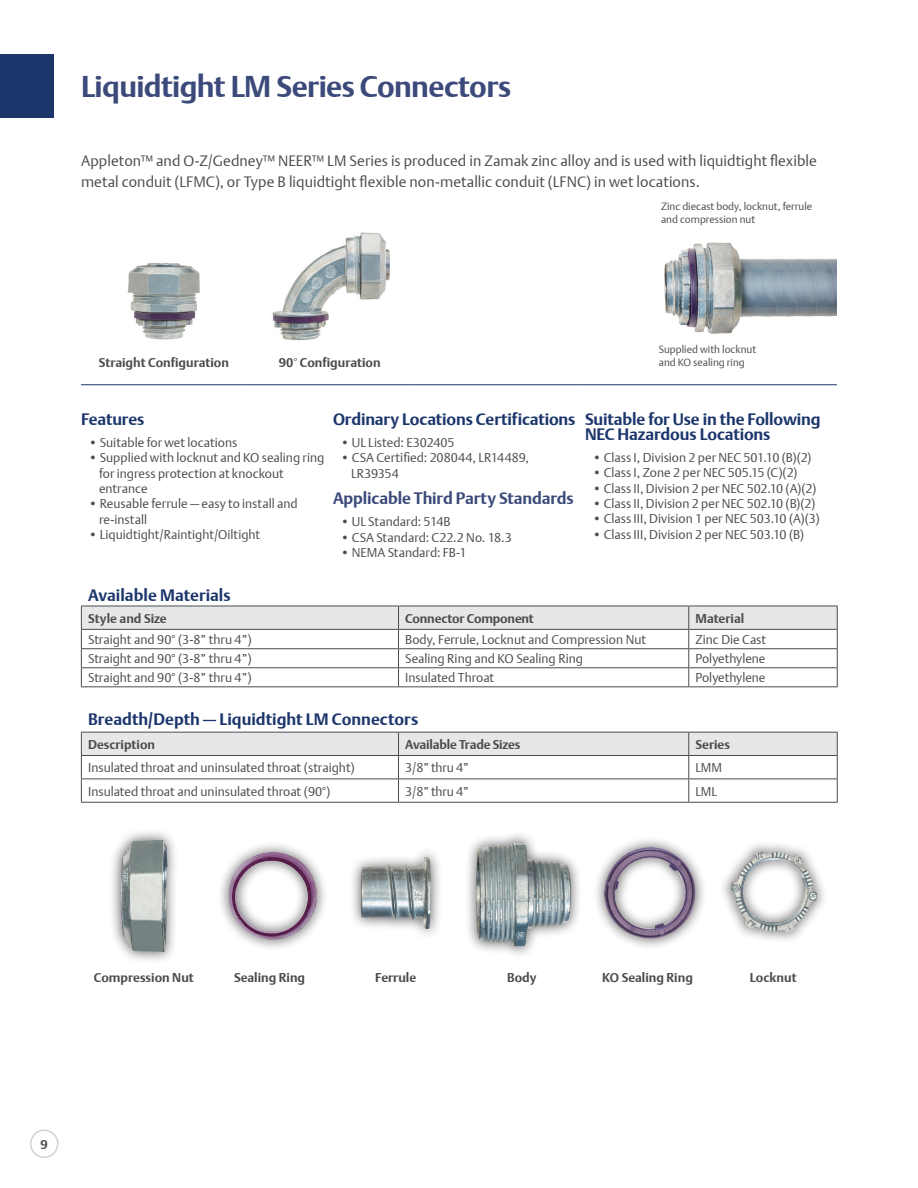
<style>
.page{position:relative;width:918px;height:1188px;background:#fff}
.page>*{position:absolute;margin:0;border:0;box-sizing:border-box;transform-origin:0 0}
.t1{font:700 30px "DTL Argo T";letter-spacing:-.02em;color:#3b4a7a}
.t2{font:700 16.5px/15px "DTL Argo T";letter-spacing:-.005em;color:#1c366c}
.t3{font:700 16.5px "DTL Argo T";letter-spacing:-.01em;color:#3b4a7a}
.t4{font:15px/21px "DTL Argo T Light";letter-spacing:.005em;color:#4b4c4d}
.t5{font:12.75px/15.3px "DTL Argo T Light";color:#4b4c4d}
.t6{font:700 12.75px "DTL Argo T";color:#4b4c4d}
.t7{font:10.5px/12.8px "DTL Argo T Light";color:#4b4c4d}
</style>
<div class="page">
<div style="left:30px;top:1130px;width:28px;height:28px;border:2px solid #d1d2d4;border-radius:50%"></div>
<div style="left:0;top:54px;width:54px;height:64px;background:#1c366c"></div>
<svg style="left:81px;top:607px;width:756px;height:148px"></svg>
<hr style="left:81px;top:606px;width:318px;height:1px;background:#4b4c4d">
<hr style="left:399px;top:606px;width:290px;height:1px;background:#4b4c4d">
<hr style="left:689px;top:606px;width:149px;height:1px;background:#4b4c4d">
<hr style="left:81px;top:629px;width:318px;height:1px;background:#4b4c4d">
<hr style="left:399px;top:629px;width:290px;height:1px;background:#4b4c4d">
<hr style="left:689px;top:629px;width:149px;height:1px;background:#4b4c4d">
<hr style="left:81px;top:648px;width:318px;height:1px;background:#4b4c4d">
<hr style="left:399px;top:648px;width:290px;height:1px;background:#4b4c4d">
<hr style="left:689px;top:648px;width:149px;height:1px;background:#4b4c4d">
<hr style="left:81px;top:667px;width:318px;height:1px;background:#4b4c4d">
<svg style="left:81px;top:606px;width:1px;height:80px"></svg>
<hr style="left:399px;top:667px;width:290px;height:1px;background:#4b4c4d">
<svg style="left:398px;top:606px;width:1px;height:80px"></svg>
<hr style="left:689px;top:667px;width:149px;height:1px;background:#4b4c4d">
<svg style="left:688px;top:606px;width:1px;height:80px"></svg>
<svg style="left:837px;top:606px;width:1px;height:80px"></svg>
<hr style="left:81px;top:686px;width:318px;height:1px;background:#4b4c4d">
<hr style="left:399px;top:686px;width:290px;height:1px;background:#4b4c4d">
<hr style="left:689px;top:686px;width:149px;height:1px;background:#4b4c4d">
<hr style="left:81px;top:732px;width:318px;height:1px;background:#4b4c4d">
<hr style="left:399px;top:732px;width:290px;height:1px;background:#4b4c4d">
<hr style="left:689px;top:732px;width:149px;height:1px;background:#4b4c4d">
<hr style="left:81px;top:755px;width:318px;height:1px;background:#4b4c4d">
<hr style="left:399px;top:755px;width:290px;height:1px;background:#4b4c4d">
<hr style="left:689px;top:755px;width:149px;height:1px;background:#4b4c4d">
<hr style="left:81px;top:779px;width:318px;height:1px;background:#4b4c4d">
<svg style="left:81px;top:733px;width:1px;height:69px"></svg>
<hr style="left:399px;top:779px;width:290px;height:1px;background:#4b4c4d">
<svg style="left:398px;top:733px;width:1px;height:69px"></svg>
<hr style="left:689px;top:779px;width:149px;height:1px;background:#4b4c4d">
<svg style="left:688px;top:733px;width:1px;height:69px"></svg>
<svg style="left:837px;top:733px;width:1px;height:69px"></svg>
<hr style="left:81px;top:802px;width:318px;height:1px;background:#4b4c4d">
<hr style="left:399px;top:802px;width:290px;height:1px;background:#4b4c4d">
<hr style="left:689px;top:802px;width:149px;height:1px;background:#4b4c4d">
<hr style="left:81px;top:384px;width:166px;height:1px;background:#1c366c">
<hr style="left:247px;top:384px;width:166px;height:1px;background:#1c366c">
<hr style="left:413px;top:384px;width:166px;height:1px;background:#1c366c">
<hr style="left:579px;top:384px;width:258px;height:1px;background:#1c366c">
<img style="left:664px;top:242px;width:173px;height:92px">
<img style="left:127px;top:262px;width:73px;height:78px">
<img style="left:272px;top:232px;width:118px;height:109px">
<div style="left:109px;top:828px;width:70px;height:136px;background:#231f20;opacity:.75"></div>
<img style="left:121px;top:840px;width:47px;height:112px">
<div style="left:216px;top:841px;width:113px;height:110px;background:#231f20;opacity:.75"></div>
<img style="left:229px;top:852px;width:88px;height:88px">
<div style="left:349px;top:845px;width:94px;height:96px;background:#231f20;opacity:.75"></div>
<img style="left:361px;top:857px;width:70px;height:72px">
<div style="left:464px;top:830px;width:119px;height:128px;background:#231f20;opacity:.75"></div>
<img style="left:476px;top:842px;width:95px;height:105px">
<div style="left:592px;top:835px;width:115px;height:115px;background:#231f20;opacity:.75"></div>
<img style="left:604px;top:847px;width:92px;height:92px">
<div style="left:719px;top:839px;width:110px;height:105px;background:#231f20;opacity:.75"></div>
<img style="left:730px;top:850px;width:87px;height:83px">
<h1 class="t1" style="left:81px;top:69px;width:432px">Liquidtight LM Series Connectors</h1>
<p class="t4" style="left:81px;top:151px;width:738px">Appleton™ and O-Z/Gedney™ NEER™ LM Series is produced in Zamak zinc alloy and is used with liquidtight flexible metal conduit (LFMC), or Type B liquidtight flexible non-metallic conduit (LFNC) in wet locations.</p>
<p class="t7" style="left:661px;top:200px;width:153px">Zinc diecast body, locknut, ferrule and compression nut</p>
<p class="t7" style="left:659px;top:343px;width:99px">Supplied with locknut</p>
<p class="t6" style="left:99px;top:355px;width:132px">Straight Configuration</p>
<p class="t6" style="left:279px;top:355px;width:103px">90° Configuration</p>
<p class="t7" style="left:659px;top:356px;width:87px">and KO sealing ring</p>
<p class="t2" style="left:81px;top:412px;width:65px">Features</p>
<p class="t5" style="left:88px;top:435px;width:150px">• Suitable for wet locations</p>
<p class="t5" style="left:99px;top:450px;width:227px;text-indent:-11px">• Supplied with locknut and KO sealing ring for ingress protection at knockout entrance</p>
<p class="t5" style="left:99px;top:496px;width:200px;text-indent:-11px">• Reusable ferrule — easy to install and re-install</p>
<p class="t5" style="left:88px;top:527px;width:173px">• Liquidtight/Raintight/Oiltight</p>
<p class="t2" style="left:333px;top:412px;width:244px">Ordinary Locations Certifications</p>
<p class="t5" style="left:340px;top:435px;width:116px">• UL Listed: E302405</p>
<p class="t5" style="left:351px;top:450px;width:180px;text-indent:-11px">• CSA Certified: 208044, LR14489,<br>LR39354</p>
<p class="t3" style="left:333px;top:489px;width:242px">Applicable Third Party Standards</p>
<p class="t5" style="left:340px;top:514px;width:112px">• UL Standard: 514B</p>
<p class="t5" style="left:340px;top:529px;width:173px">• CSA Standard: C22.2 No. 18.3</p>
<p class="t5" style="left:340px;top:545px;width:128px">• NEMA Standard: FB-1</p>
<p class="t2" style="left:585px;top:412px;width:237px">Suitable for Use in the Following<br>NEC Hazardous Locations</p>
<p class="t5" style="left:592px;top:450px;width:221px">• Class I, Division 2 per NEC 501.10 (B)(2)</p>
<p class="t5" style="left:592px;top:465px;width:207px">• Class I, Zone 2 per NEC 505.15 (C)(2)</p>
<p class="t5" style="left:592px;top:480px;width:225px">• Class II, Division 2 per NEC 502.10 (A)(2)</p>
<p class="t5" style="left:592px;top:496px;width:224px">• Class II, Division 2 per NEC 502.10 (B)(2)</p>
<p class="t5" style="left:592px;top:511px;width:229px">• Class III, Division 1 per NEC 503.10 (A)(3)</p>
<p class="t5" style="left:592px;top:526px;width:213px">• Class III, Division 2 per NEC 503.10 (B)</p>
<p class="t2" style="left:88px;top:588px;width:144px">Available Materials</p>
<p class="t6" style="left:88px;top:611px;width:80px">Style and Size</p>
<p class="t6" style="left:405px;top:611px;width:130px">Connector Component</p>
<p class="t6" style="left:696px;top:611px;width:50px">Material</p>
<p class="t5" style="left:88px;top:632px;width:165px">Straight and 90° (3-8” thru 4”)</p>
<p class="t5" style="left:405px;top:632px;width:242px">Body, Ferrule, Locknut and Compression Nut</p>
<p class="t5" style="left:696px;top:632px;width:72px">Zinc Die Cast</p>
<p class="t5" style="left:88px;top:651px;width:165px">Straight and 90° (3-8” thru 4”)</p>
<p class="t5" style="left:405px;top:651px;width:179px">Sealing Ring and KO Sealing Ring</p>
<p class="t5" style="left:696px;top:651px;width:72px">Polyethylene</p>
<p class="t5" style="left:88px;top:670px;width:165px">Straight and 90° (3-8” thru 4”)</p>
<p class="t5" style="left:405px;top:670px;width:90px">Insulated Throat</p>
<p class="t5" style="left:696px;top:670px;width:72px">Polyethylene</p>
<p class="t2" style="left:88px;top:712px;width:332px">Breadth/Depth — Liquidtight LM Connectors</p>
<p class="t6" style="left:88px;top:737px;width:69px">Description</p>
<p class="t6" style="left:405px;top:737px;width:117px">Available Trade Sizes</p>
<p class="t6" style="left:696px;top:737px;width:36px">Series</p>
<p class="t5" style="left:88px;top:760px;width:268px">Insulated throat and uninsulated throat (straight)</p>
<p class="t5" style="left:405px;top:760px;width:65px">3/8” thru 4”</p>
<p class="t5" style="left:696px;top:760px;width:28px">LMM</p>
<p class="t5" style="left:88px;top:783px;width:244px">Insulated throat and uninsulated throat (90°)</p>
<p class="t5" style="left:405px;top:783px;width:65px">3/8” thru 4”</p>
<p class="t5" style="left:696px;top:783px;width:23px">LML</p>
<p class="t6" style="left:94px;top:970px;width:102px">Compression Nut</p>
<p class="t6" style="left:234px;top:970px;width:73px">Sealing Ring</p>
<p class="t6" style="left:375px;top:970px;width:43px">Ferrule</p>
<p class="t6" style="left:507px;top:970px;width:31px">Body</p>
<p class="t6" style="left:602px;top:970px;width:92px">KO Sealing Ring</p>
<p class="t6" style="left:750px;top:970px;width:48px">Locknut</p>
<p class="t6" style="left:41px;top:1137px;width:9px">9</p>
</div>
